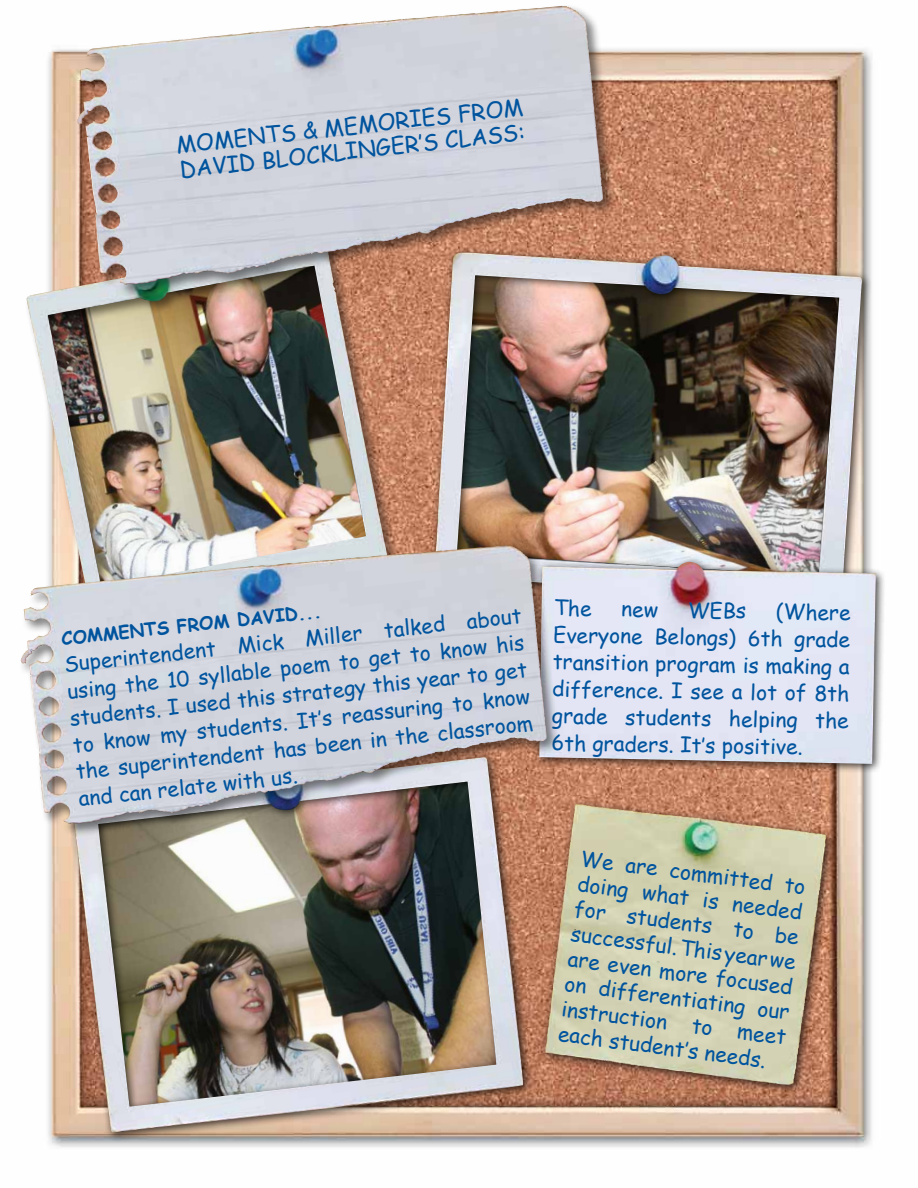
<style>
.page{position:relative;width:918px;height:1188px;background:#fff}
.page>*{position:absolute;margin:0;border:0;box-sizing:border-box;transform-origin:0 0}
.t1{font:22.5px/24.8px "Comic Sans MS";color:#00549e}
.t2{font:21px/27px "Comic Sans MS";color:#00549e;text-align:justify}
.t3{font:700 18px "Comic Sans MS";color:#00549e}
</style>
<div class="page">
<img style="left:48px;top:49px;width:824px;height:1099px">
<div style="left:67px;top:751px;width:466px;height:391px;background:#000;opacity:.75"></div>
<img style="left:71px;top:837px;width:454px;height:296px">
<div style="left:428px;top:246px;width:444px;height:364px;background:#000;opacity:.75"></div>
<img style="left:434px;top:252px;width:429px;height:304px">
<div style="left:24px;top:238px;width:385px;height:432px;background:#000;opacity:.5"></div>
<img style="left:26px;top:241px;width:371px;height:301px">
<div style="left:74px;top:3px;width:542px;height:294px;background:#000;opacity:.5"></div>
<img style="left:87px;top:8px;width:452px;height:48px">
<div style="left:533px;top:556px;width:353px;height:218px;background:#000;opacity:.75"></div>
<img style="left:560px;top:562px;width:316px;height:202px">
<div style="left:539px;top:797px;width:297px;height:297px;background:#000;opacity:.75"></div>
<img style="left:547px;top:804px;width:29px;height:236px">
<div style="left:18px;top:542px;width:542px;height:295px;background:#000;opacity:.5"></div>
<img style="left:30px;top:547px;width:453px;height:49px">
<svg style="left:555px;top:599px;width:36px;height:17px"></svg>
<svg style="left:623px;top:605px;width:35px;height:13px"></svg>
<p class="t1" style="left:175px;top:131px;width:350px;rotate:-6deg">MOMENTS &amp; MEMORIES FROM<br>DAVID BLOCKLINGER’S CLASS:</p>
<p class="t3" style="left:60px;top:625px;width:263px;rotate:-6deg">COMMENTS FROM DAVID...</p>
<p class="t2" style="left:63px;top:650px;width:462px;rotate:-6deg">Superintendent Mick Miller talked about using the 10 syllable poem to get to know his students. I used this strategy this year to get to know my students. It’s reassuring to know the superintendent has been in the classroom and can relate with us.</p>
<p class="t2" style="left:688px;top:596px;width:60px;rotate:1deg">WEBs</p>
<p class="t2" style="left:554px;top:593px;width:298px;text-indent:222px;rotate:1deg">(Where Everyone Belongs) 6th grade transition program is making a difference. I see a lot of 8th grade students helping the 6th graders. It’s positive.</p>
<p class="t2" style="left:581px;top:846px;width:229px;line-height:25.2px;rotate:7deg">We are committed to doing what is needed for students to be successful. This year we are even more focused on differentiating our instruction to meet each student’s needs.</p>
</div>
